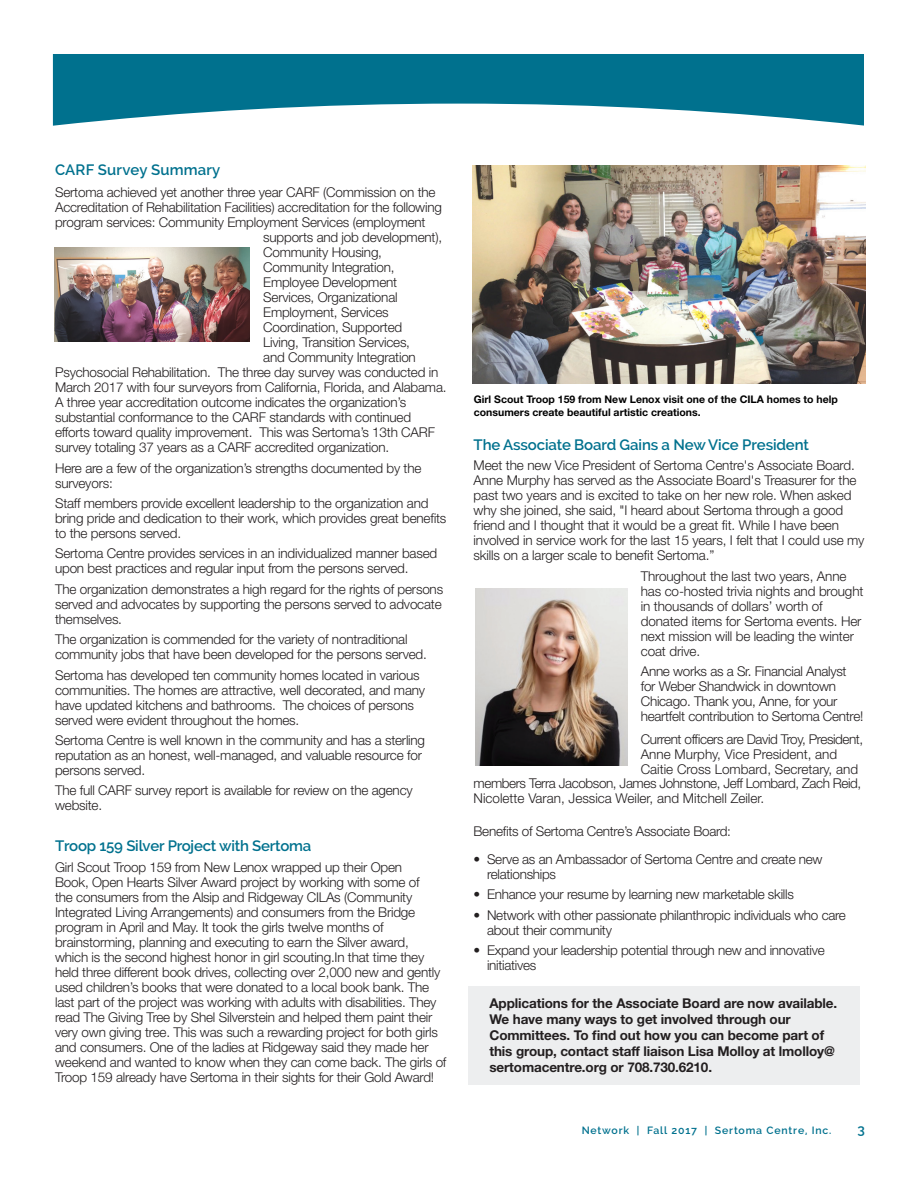
<style>
.page{position:relative;width:918px;height:1188px;background:#fff}
.page>*{position:absolute;margin:0;border:0;box-sizing:border-box;transform-origin:0 0}
.t1{font:600 15px "Raleway";letter-spacing:-.01em;color:#00718e}
.t2{font:600 15px "Raleway";letter-spacing:.01em;color:#00718e}
.t3{font:300 13.5px/15px "Helvetica Neue LT Std";letter-spacing:-.015em;color:#231f20}
.t4{font:700 13.5px/16.2px "Helvetica Neue LT Std";letter-spacing:-.01em;color:#231f20}
.t5{font:600 13.5px "Raleway";color:#00718e}
.t6{font:700 10.5px/12.6px "Helvetica Neue LT Std";color:#000}
.t7{font:600 10.5px "Raleway";letter-spacing:.08em;color:#00718e}
</style>
<div class="page">
<div style="left:468px;top:986px;width:392px;height:98px;background:#edeeef"></div>
<img style="left:476px;top:589px;width:151px;height:177px">
<img style="left:54px;top:248px;width:196px;height:94px">
<img style="left:472px;top:166px;width:393px;height:218px">
<svg style="left:53px;top:54px;width:811px;height:72px;fill:#00718e"></svg>
<p class="t2" style="left:55px;top:162px;width:167px">CARF Survey Summary</p>
<p class="t3" style="left:55px;top:185px;width:382px">Sertoma achieved yet another three year CARF (Commission on the</p>
<p class="t3" style="left:55px;top:200px;width:388px">Accreditation of Rehabilitation Facilities) accreditation for the following</p>
<p class="t3" style="left:55px;top:215px;width:372px">program services: Community Employment Services (employment</p>
<p class="t3" style="left:263px;top:230px;width:180px">supports and job development),</p>
<p class="t3" style="left:263px;top:245px;width:120px">Community Housing,</p>
<p class="t3" style="left:263px;top:260px;width:133px">Community Integration,</p>
<p class="t3" style="left:263px;top:275px;width:135px">Employee Development</p>
<p class="t3" style="left:263px;top:290px;width:136px">Services, Organizational</p>
<p class="t3" style="left:263px;top:305px;width:127px">Employment, Services</p>
<p class="t3" style="left:263px;top:320px;width:141px">Coordination, Supported</p>
<p class="t3" style="left:263px;top:335px;width:148px">Living, Transition Services,</p>
<p class="t3" style="left:263px;top:350px;width:154px">and Community Integration</p>
<p class="t3" style="left:55px;top:365px;width:385px">Psychosocial Rehabilitation. The three day survey was conducted in</p>
<p class="t3" style="left:55px;top:380px;width:393px">March 2017 with four surveyors from California, Florida, and Alabama.</p>
<p class="t3" style="left:55px;top:395px;width:353px">A three year accreditation outcome indicates the organization’s</p>
<p class="t3" style="left:55px;top:410px;width:358px">substantial conformance to the CARF standards with continued</p>
<p class="t3" style="left:55px;top:425px;width:381px">efforts toward quality improvement. This was Sertoma’s 13th CARF</p>
<p class="t3" style="left:55px;top:440px;width:336px">survey totaling 37 years as a CARF accredited organization.</p>
<p class="t3" style="left:55px;top:460px;width:368px">Here are a few of the organization’s strengths documented by the surveyors:</p>
<p class="t3" style="left:55px;top:495px;width:393px">Staff members provide excellent leadership to the organization and bring pride and dedication to their work, which provides great benefits to the persons served.</p>
<p class="t3" style="left:55px;top:546px;width:384px">Sertoma Centre provides services in an individualized manner based upon best practices and regular input from the persons served.</p>
<p class="t3" style="left:55px;top:581px;width:390px;text-align:justify">The organization demonstrates a high regard for the rights of persons served and advocates by supporting the persons served to advocate themselves.</p>
<p class="t3" style="left:55px;top:632px;width:373px">The organization is commended for the variety of nontraditional community jobs that have been developed for the persons served.</p>
<p class="t3" style="left:55px;top:667px;width:372px">Sertoma has developed ten community homes located in various communities. The homes are attractive, well decorated, and many have updated kitchens and bathrooms. The choices of persons served were evident throughout the homes.</p>
<p class="t3" style="left:55px;top:732px;width:372px">Sertoma Centre is well known in the community and has a sterling reputation as an honest, well-managed, and valuable resource for persons served.</p>
<p class="t3" style="left:55px;top:783px;width:359px">The full CARF survey report is available for review on the agency website.</p>
<p class="t1" style="left:55px;top:837px;width:258px">Troop 159 Silver Project with Sertoma</p>
<p class="t3" style="left:55px;top:859px;width:393px">Girl Scout Troop 159 from New Lenox wrapped up their Open<br>Book, Open Hearts Silver Award project by working with some of<br>the consumers from the Alsip and Ridgeway CILAs (Community Integrated Living Arrangements) and consumers from the Bridge program in April and May. It took the girls twelve months of brainstorming, planning and executing to earn the Silver award,<br>which is the second highest honor in girl scouting.In that time they held three different book drives, collecting over 2,000 new and gently used children’s books that were donated to a local book bank. The last part of the project was working with adults with disabilities. They read The Giving Tree by Shel Silverstein and helped them paint their very own giving tree. This was such a rewarding project for both girls and consumers. One of the ladies at Ridgeway said they made her weekend and wanted to know when they can come back. The girls of Troop 159 already have Sertoma in their sights for their Gold Award!</p>
<p class="t6" style="left:474px;top:393px;width:366px">Girl Scout Troop 159 from New Lenox visit one of the CILA homes to help consumers create beautiful artistic creations.</p>
<p class="t1" style="left:474px;top:436px;width:337px">The Associate Board Gains a New Vice President</p>
<p class="t3" style="left:474px;top:458px;width:392px">Meet the new Vice President of Sertoma Centre's Associate Board.<br>Anne Murphy has served as the Associate Board's Treasurer for the past two years and is excited to take on her new role. When asked why she joined, she said, "I heard about Sertoma through a good friend and I thought that it would be a great fit. While I have been involved in service work for the last 15 years, I felt that I could use my skills on a larger scale to benefit Sertoma.”</p>
<p class="t3" style="left:641px;top:568px;width:224px">Throughout the last two years, Anne has co-hosted trivia nights and brought in thousands of dollars’ worth of donated items for Sertoma events. Her next mission will be leading the winter coat drive.</p>
<p class="t3" style="left:641px;top:663px;width:224px">Anne works as a Sr. Financial Analyst for Weber Shandwick in downtown Chicago. Thank you, Anne, for your heartfelt contribution to Sertoma Centre!</p>
<p class="t3" style="left:641px;top:731px;width:224px">Current officers are David Troy, President,</p>
<p class="t3" style="left:641px;top:746px;width:198px">Anne Murphy, Vice President, and</p>
<p class="t3" style="left:641px;top:761px;width:219px">Caitie Cross Lombard, Secretary, and</p>
<p class="t3" style="left:474px;top:776px;width:389px">members Terra Jacobson, James Johnstone, Jeff Lombard, Zach Reid,</p>
<p class="t3" style="left:474px;top:791px;width:292px">Nicolette Varan, Jessica Weiler, and Mitchell Zeiler.</p>
<p class="t3" style="left:474px;top:823px;width:259px">Benefits of Sertoma Centre’s Associate Board:</p>
<p class="t3" style="left:487px;top:851px;width:337px;text-indent:-14px">• Serve as an Ambassador of Sertoma Centre and create new relationships</p>
<p class="t3" style="left:474px;top:887px;width:322px">• Enhance your resume by learning new marketable skills</p>
<p class="t3" style="left:487px;top:907px;width:360px;text-indent:-14px">• Network with other passionate philanthropic individuals who care about their community</p>
<p class="t3" style="left:487px;top:942px;width:339px;text-indent:-14px">• Expand your leadership potential through new and innovative initiatives</p>
<p class="t4" style="left:489px;top:994px;width:349px">Applications for the Associate Board are now available.<br>We have many ways to get involved through our Committees. To find out how you can become part of this group, contact staff liaison Lisa Molloy at lmolloy@ sertomacentre.org or 708.730.6210.</p>
<p class="t7" style="left:582px;top:1124px;width:251px">Network | Fall 2017 | Sertoma Centre, Inc.</p>
<p class="t5" style="left:858px;top:1121px;width:9px">3</p>
</div>
